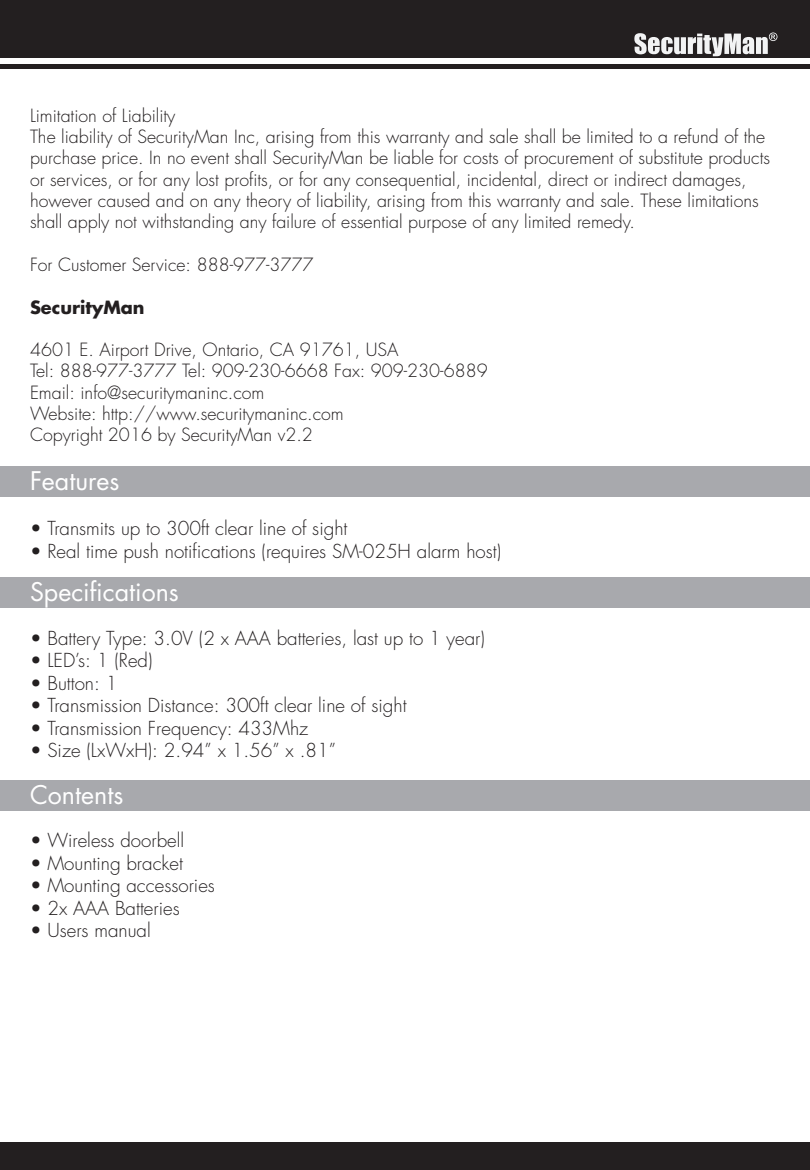
<style>
.page{position:relative;width:810px;height:1170px;background:#fff}
.page>*{position:absolute;margin:0;border:0;box-sizing:border-box;transform-origin:0 0}
.t1{font:25px "Futura";color:#fff}
.t2{font:300 18.75px "Futura";color:#231f20}
.t3{font:300 17.75px/21.2px "Futura";color:#231f20}
.t4{font:700 17.75px "Futura";color:#231f20}
</style>
<div class="page">
<div style="left:0;top:0;width:810px;height:58px;background:#231f20"></div>
<hr style="left:0;top:64px;width:810px;height:4px;background:#231f20">
<div style="left:0;top:1142px;width:810px;height:28px;background:#231f20"></div>
<svg style="left:634px;top:32px;width:144px;height:24px"></svg>
<div style="left:0;top:466px;width:810px;height:30px;background:#a8a9ad"></div>
<div style="left:0;top:577px;width:810px;height:31px;background:#a8a9ad"></div>
<div style="left:0;top:780px;width:810px;height:31px;background:#a8a9ad"></div>
<p class="t3" style="left:30px;top:105px;width:742px">Limitation of Liability<br>The liability of SecurityMan Inc, arising from this warranty and sale shall be limited to a refund of the purchase price. In no event shall SecurityMan be liable for costs of procurement of substitute products or services, or for any lost profits, or for any consequential, incidental, direct or indirect damages, however caused and on any theory of liability, arising from this warranty and sale. These limitations shall apply not withstanding any failure of essential purpose of any limited remedy.</p>
<p class="t3" style="left:30px;top:254px;width:285px">For Customer Service: 888-977-3777</p>
<p class="t4" style="left:30px;top:295px;width:116px">SecurityMan</p>
<p class="t3" style="left:30px;top:339px;width:459px">4601 E. Airport Drive, Ontario, CA 91761, USA<br>Tel: 888-977-3777 Tel: 909-230-6668 Fax: 909-230-6889<br>Email: info@securitymaninc.com<br>Website: http://www.securitymaninc.com<br>Copyright 2016 by SecurityMan v2.2</p>
<h1 class="t1" style="left:30px;top:464px;width:91px">Features</h1>
<p class="t2" style="left:30px;top:517px;width:319px">• Transmits up to 300ft clear line of sight</p>
<p class="t2" style="left:30px;top:539px;width:473px">• Real time push notifications (requires SM-025H alarm host)</p>
<h1 class="t1" style="left:30px;top:575px;width:150px">Specifications</h1>
<p class="t2" style="left:30px;top:626px;width:456px">• Battery Type: 3.0V (2 x AAA batteries, last up to 1 year)</p>
<p class="t2" style="left:30px;top:649px;width:124px">• LED’s: 1 (Red)</p>
<p class="t2" style="left:30px;top:671px;width:89px">• Button: 1</p>
<p class="t2" style="left:30px;top:694px;width:378px">• Transmission Distance: 300ft clear line of sight</p>
<p class="t2" style="left:30px;top:716px;width:280px">• Transmission Frequency: 433Mhz</p>
<p class="t2" style="left:30px;top:739px;width:308px">• Size (LxWxH): 2.94” x 1.56” x .81”</p>
<h1 class="t1" style="left:30px;top:778px;width:95px">Contents</h1>
<p class="t2" style="left:30px;top:828px;width:156px">• Wireless doorbell</p>
<p class="t2" style="left:30px;top:851px;width:155px">• Mounting bracket</p>
<p class="t2" style="left:30px;top:873px;width:186px">• Mounting accessories</p>
<p class="t2" style="left:30px;top:896px;width:151px">• 2x AAA Batteries</p>
<p class="t2" style="left:30px;top:918px;width:122px">• Users manual</p>
</div>
